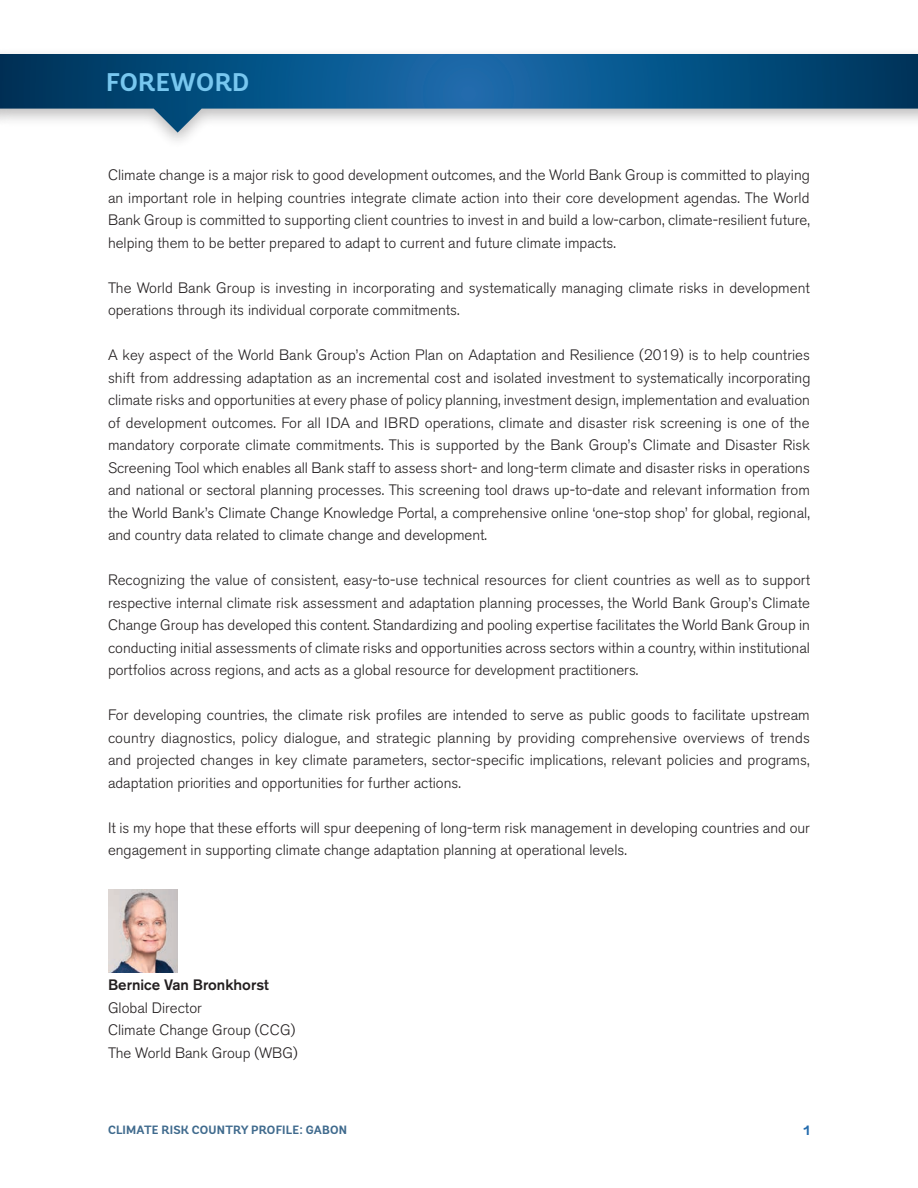
<style>
.page{position:relative;width:918px;height:1188px;background:#fff}
.page>*{position:absolute;margin:0;border:0;box-sizing:border-box;transform-origin:0 0}
.t1{font:700 25.5px "Andes";letter-spacing:.015em;color:#78c7ef}
.t2{font:300 15px/22.5px "Akzidenz Grotesk BE";color:#231f20;text-align:justify}
.t3{font:500 15px "Akzidenz Grotesk BE";color:#231f20}
.t4{font:700 13.5px "Andes";color:#236bad}
.t5{font:700 12px "Andes";letter-spacing:.015em;color:#3f6a8d}
</style>
<div class="page">
<svg style="left:0;top:54px;width:918px;height:79px"></svg>
<img style="left:108px;top:890px;width:69px;height:83px">
<h1 class="t1" style="left:106px;top:66px;width:145px">FOREWORD</h1>
<p class="t2" style="left:108px;top:164px;width:703px">Climate change is a major risk to good development outcomes, and the World Bank Group is committed to playing an important role in helping countries integrate climate action into their core development agendas. The World Bank Group is committed to supporting client countries to invest in and build a low-carbon, climate-resilient future, helping them to be better prepared to adapt to current and future climate impacts.</p>
<p class="t2" style="left:108px;top:277px;width:704px">The World Bank Group is investing in incorporating and systematically managing climate risks in development operations through its individual corporate commitments.</p>
<p class="t2" style="left:108px;top:344px;width:704px">A key aspect of the World Bank Group’s Action Plan on Adaptation and Resilience (2019) is to help countries shift from addressing adaptation as an incremental cost and isolated investment to systematically incorporating climate risks and opportunities at every phase of policy planning, investment design, implementation and evaluation of development outcomes. For all IDA and IBRD operations, climate and disaster risk screening is one of the mandatory corporate climate commitments. This is supported by the Bank Group’s Climate and Disaster Risk Screening Tool which enables all Bank staff to assess short- and long-term climate and disaster risks in operations and national or sectoral planning processes. This screening tool draws up-to-date and relevant information from the World Bank’s Climate Change Knowledge Portal, a comprehensive online ‘one-stop shop’ for global, regional, and country data related to climate change and development.</p>
<p class="t2" style="left:108px;top:569px;width:704px">Recognizing the value of consistent, easy-to-use technical resources for client countries as well as to support respective internal climate risk assessment and adaptation planning processes, the World Bank Group’s Climate Change Group has developed this content. Standardizing and pooling expertise facilitates the World Bank Group in conducting initial assessments of climate risks and opportunities across sectors within a country, within institutional portfolios across regions, and acts as a global resource for development practitioners.</p>
<p class="t2" style="left:108px;top:704px;width:703px">For developing countries, the climate risk profiles are intended to serve as public goods to facilitate upstream country diagnostics, policy dialogue, and strategic planning by providing comprehensive overviews of trends and projected changes in key climate parameters, sector-specific implications, relevant policies and programs, adaptation priorities and opportunities for further actions.</p>
<p class="t2" style="left:108px;top:817px;width:704px">It is my hope that these efforts will spur deepening of long-term risk management in developing countries and our engagement in supporting climate change adaptation planning at operational levels.</p>
<p class="t3" style="left:108px;top:976px;width:162px">Bernice Van Bronkhorst</p>
<p class="t2" style="left:108px;top:997px;width:191px;text-align:left">Global Director<br>Climate Change Group (CCG)<br>The World Bank Group (WBG)</p>
<p class="t5" style="left:108px;top:1122px;width:241px">CLIMATE RISK COUNTRY PROFILE: GABON</p>
<p class="t4" style="left:804px;top:1122px;width:8px">1</p>
</div>
